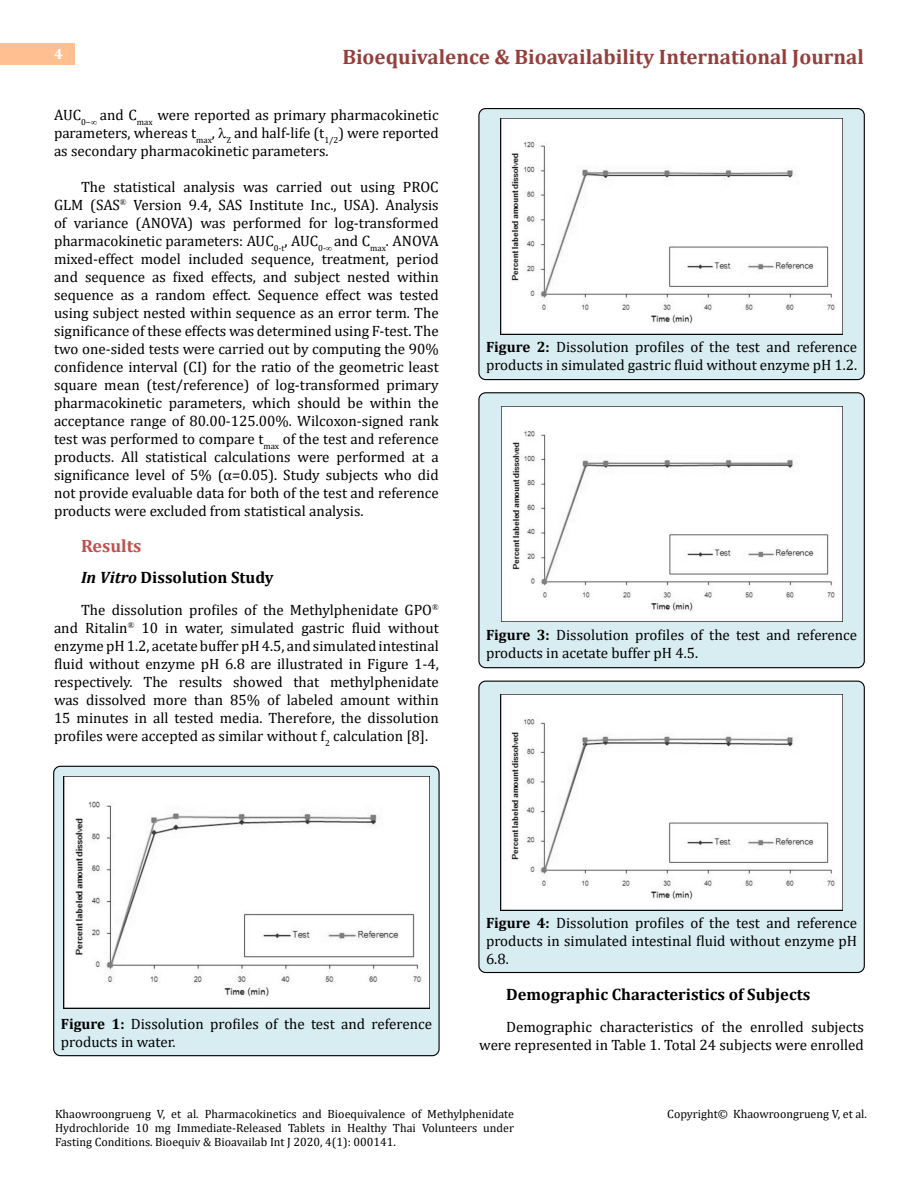
<style>
.page{position:relative;width:918px;height:1188px;background:#fff}
.page>*{position:absolute;margin:0;border:0;box-sizing:border-box;transform-origin:0 0}
.t1{font:700 21px "Cambria";color:#953f3c}
.t2{font:700 18px "Cambria";color:#c0504d}
.t3{font:700 16.5px "Cambria";color:#000}
.t4{font:15px/18px "Cambria";color:#000;text-align:justify}
.t5{font:700 15px "Cambria";color:#fff}
.t6{font:12px/14.4px "Cambria";color:#000;text-align:justify}
.s1{font-style:italic}
.s2{font-weight:700}
</style>
<div class="page">
<div style="left:0;top:43px;width:75px;height:21px;background:#ffbf91"></div>
<div style="left:479px;top:681px;width:385px;height:292px;background:#d8edf2;border-radius:7px"></div>
<div style="left:478px;top:681px;width:387px;height:292px;border:1px solid #000;border-radius:7px"></div>
<div style="left:479px;top:393px;width:385px;height:275px;background:#d8edf2;border-radius:7px"></div>
<div style="left:478px;top:392px;width:387px;height:276px;border:1px solid #000;border-radius:7px"></div>
<div style="left:479px;top:109px;width:385px;height:271px;background:#d8edf2;border-radius:7px"></div>
<div style="left:478px;top:108px;width:387px;height:272px;border:1px solid #000;border-radius:7px"></div>
<div style="left:54px;top:766px;width:385px;height:290px;background:#d8edf2;border-radius:7px"></div>
<div style="left:53px;top:766px;width:387px;height:290px;border:1px solid #000;border-radius:7px"></div>
<img style="left:63px;top:777px;width:367px;height:231px">
<img style="left:501px;top:118px;width:342px;height:216px">
<img style="left:501px;top:406px;width:341px;height:215px">
<img style="left:501px;top:694px;width:342px;height:216px">
<p class="t5" style="left:54px;top:44px;width:10px">4</p>
<h1 class="t1" style="left:342px;top:42px;width:523px">Bioequivalence &amp; Bioavailability International Journal</h1>
<p class="t4" style="left:54px;top:105px;width:386px">AUC<sub>0−</sub>∞ and C<sub>max</sub> were reported as primary pharmacokinetic parameters, whereas t<sub>max</sub>, <sub>Z</sub> and half-life (t<sub>1/2</sub>) were reported as secondary pharmacokinetic parameters.</p>
<p class="t4" style="left:54px;top:177px;width:386px;text-indent:27px">The statistical analysis was carried out using PROC GLM (SAS<sup>®</sup> Version 9.4, SAS Institute Inc., USA). Analysis of variance (ANOVA) was performed for log-transformed pharmacokinetic parameters: AUC<sub>0-t</sub>, AUC<sub>0-</sub>∞ and C<sub>max</sub>. ANOVA mixed-effect model included sequence, treatment, period and sequence as fixed effects, and subject nested within sequence as a random effect. Sequence effect was tested using subject nested within sequence as an error term. The significance of these effects was determined using F-test. The two one-sided tests were carried out by computing the 90% confidence interval (CI) for the ratio of the geometric least square mean (test/reference) of log-transformed primary pharmacokinetic parameters, which should be within the acceptance range of 80.00-125.00%. Wilcoxon-signed rank test was performed to compare t<sub>max</sub> of the test and reference products. All statistical calculations were performed at a significance level of 5% (α=0.05). Study subjects who did not provide evaluable data for both of the test and reference products were excluded from statistical analysis.</p>
<p class="t2" style="left:81px;top:533px;width:62px">Results</p>
<p class="t3" style="left:81px;top:566px;width:194px"><span class="s1">In Vitro</span> Dissolution Study</p>
<p class="t4" style="left:54px;top:600px;width:386px;text-indent:27px">The dissolution profiles of the Methylphenidate GPO<sup>® </sup>and Ritalin<sup>®</sup> 10 in water, simulated gastric fluid without enzyme pH 1.2, acetate buffer pH 4.5, and simulated intestinal fluid without enzyme pH 6.8 are illustrated in Figure 1-4, respectively. The results showed that methylphenidate was dissolved more than 85% of labeled amount within 15 minutes in all tested media. Therefore, the dissolution profiles were accepted as similar without f<sub>2</sub> calculation [8].</p>
<p class="t4" style="left:486px;top:338px;width:373px"><span class="s2">Figure 2:</span> Dissolution profiles of the test and reference products in simulated gastric fluid without enzyme pH 1.2.</p>
<p class="t4" style="left:486px;top:626px;width:373px"><span class="s2">Figure 3:</span> Dissolution profiles of the test and reference products in acetate buffer pH 4.5.</p>
<p class="t4" style="left:61px;top:1014px;width:373px"><span class="s2">Figure 1:</span> Dissolution profiles of the test and reference products in water.</p>
<p class="t4" style="left:486px;top:914px;width:373px"><span class="s2">Figure 4:</span> Dissolution profiles of the test and reference products in simulated intestinal fluid without enzyme pH 6.8.</p>
<p class="t3" style="left:506px;top:983px;width:306px">Demographic Characteristics of Subjects</p>
<p class="t4" style="left:479px;top:1018px;width:386px;text-align:right">Demographic characteristics of the enrolled subjects were represented in Table 1. Total 24 subjects were enrolled</p>
<p class="t6" style="left:55px;top:1106px;width:461px">Khaowroongrueng V, et al. Pharmacokinetics and Bioequivalence of Methylphenidate Hydrochloride 10 mg Immediate-Released Tablets in Healthy Thai Volunteers under Fasting Conditions. Bioequiv &amp; Bioavailab Int J 2020, 4(1): 000141.</p>
<p class="t6" style="left:667px;top:1106px;width:201px">Copyright© Khaowroongrueng V, et al.</p>
</div>
